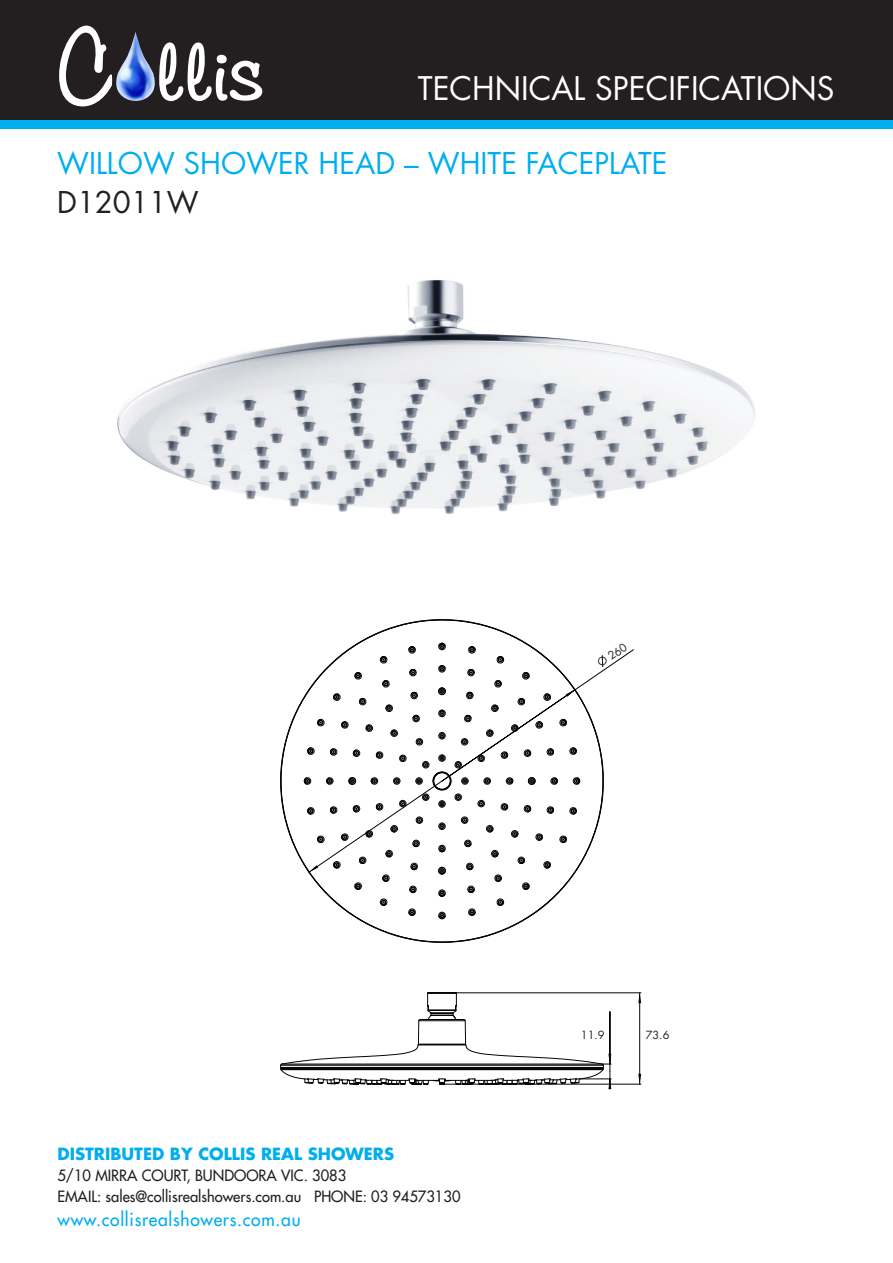
<style>
.page{position:relative;width:893px;height:1263px;background:#fff}
.page>*{position:absolute;margin:0;border:0;box-sizing:border-box;transform-origin:0 0}
.t1{font:31.65px "Futura";color:#fff}
.t2{font:29.25px "Futura";color:#00aeef}
.t3{font:29.25px "Futura";color:#231f20}
.t4{font:18px "Futura";letter-spacing:.04em;color:#00aeef}
.t5{font:700 16.35px "Futura";color:#00aeef}
.t6{font:15.15px/21px "Futura";color:#231f20}
.t7{font:10.95px "Futura";color:#231f20}
</style>
<div class="page">
<img style="left:117px;top:280px;width:638px;height:235px">
<div style="left:0;top:0;width:893px;height:122px;background:#231f20"></div>
<div style="left:0;top:120px;width:893px;height:8px;background:#00aeef"></div>
<svg style="left:59px;top:26px;width:53px;height:80px"></svg>
<svg style="left:159px;top:42px;width:103px;height:59px"></svg>
<img style="left:116px;top:32px;width:39px;height:69px">
<hr style="left:456px;top:992px;width:185px;height:1px;background:#050504">
<hr style="left:442px;top:1084px;width:199px;height:1px;background:#050504">
<hr style="left:639px;top:993px;width:1px;height:91px;background:#050504">
<svg style="left:638px;top:993px;width:3px;height:10px"></svg>
<svg style="left:638px;top:1074px;width:3px;height:10px"></svg>
<svg style="left:280px;top:619px;width:247px;height:323px"></svg>
<svg style="left:280px;top:992px;width:331px;height:97px"></svg>
<svg style="left:304px;top:643px;width:330px;height:276px"></svg>
<h1 class="t1" style="left:418px;top:66px;width:418px">TECHNICAL SPECIFICATIONS</h1>
<h2 class="t2" style="left:57px;top:144px;width:612px">WILLOW SHOWER HEAD – WHITE FACEPLATE</h2>
<h2 class="t3" style="left:57px;top:182px;width:143px">D12011W</h2>
<p class="t7" style="left:594px;top:658px;width:35px;rotate:-34deg">O 260</p>
<p class="t5" style="left:57px;top:1142px;width:338px">DISTRIBUTED BY COLLIS REAL SHOWERS</p>
<p class="t6" style="left:57px;top:1165px;width:405px">5/10 MIRRA COURT, BUNDOORA VIC. 3083<br>EMAIL: sales@collisrealshowers.com.au PHONE: 03 94573130</p>
<p class="t4" style="left:57px;top:1208px;width:245px">www.collisrealshowers.com.au</p>
<p class="t7" style="left:581px;top:1028px;width:25px">11.9</p>
<p class="t7" style="left:646px;top:1028px;width:25px">73.6</p>
</div>
